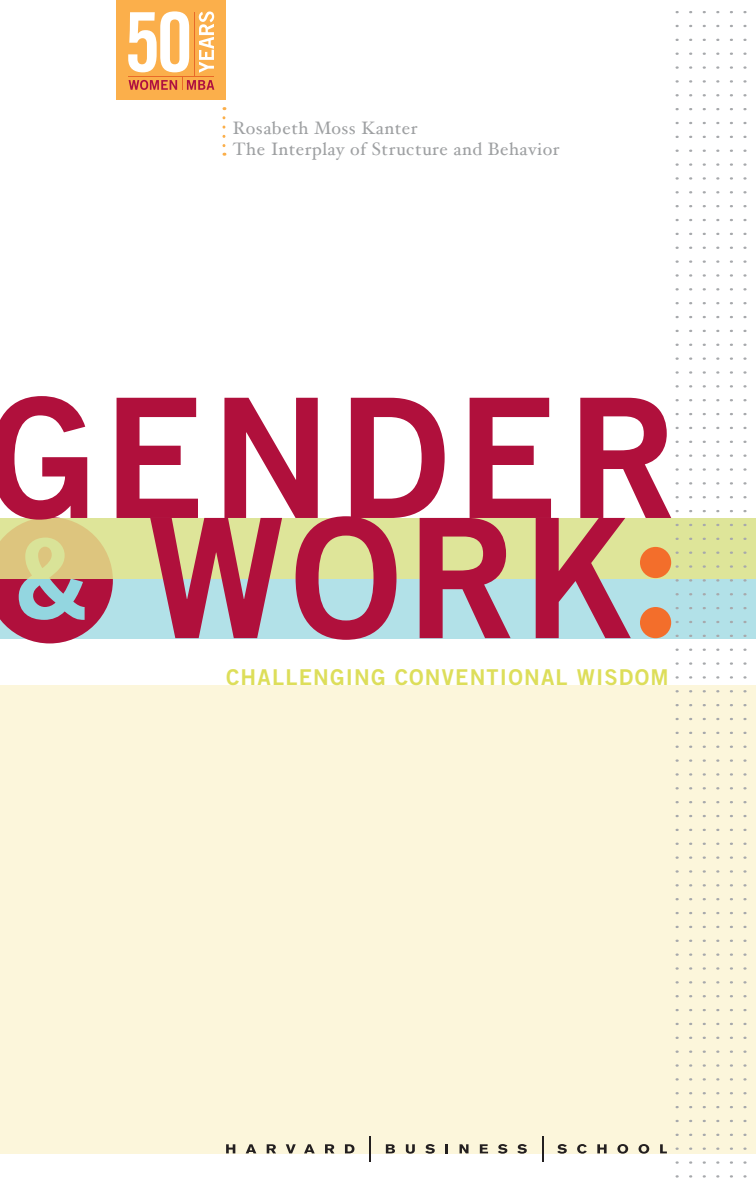
<style>
.page{position:relative;width:756px;height:1188px;background:#fff}
.page>*{position:absolute;margin:0;border:0;box-sizing:border-box;transform-origin:0 0}
.t1{font:166.5px "Trade Gothic Bold Two";letter-spacing:.035em;color:#b0103c}
.t2{font:111px "Trade Gothic Bold Two";color:#93d6e0}
.t3{font:21.75px "Trade Gothic Bold Two";letter-spacing:.055em;color:#ddde5a}
.t4{font:18px "Hoefler Text";letter-spacing:.03em;color:#9ea0a2}
</style>
<div class="page">
<div style="left:0;top:685px;width:756px;height:468px;background:#fcf6db"></div>
<div style="left:0;top:518px;width:756px;height:120px;background:#b2e1e8"></div>
<svg style="left:226px;top:1144px;width:9px;height:9px"></svg>
<svg style="left:246px;top:1144px;width:10px;height:9px"></svg>
<svg style="left:267px;top:1144px;width:9px;height:9px"></svg>
<svg style="left:286px;top:1144px;width:10px;height:9px"></svg>
<svg style="left:304px;top:1144px;width:11px;height:9px"></svg>
<svg style="left:325px;top:1144px;width:9px;height:9px"></svg>
<svg style="left:345px;top:1144px;width:9px;height:9px"></svg>
<svg style="left:386px;top:1144px;width:9px;height:9px"></svg>
<svg style="left:406px;top:1144px;width:9px;height:10px"></svg>
<svg style="left:425px;top:1144px;width:10px;height:10px"></svg>
<svg style="left:446px;top:1144px;width:2px;height:9px"></svg>
<svg style="left:460px;top:1144px;width:9px;height:9px"></svg>
<svg style="left:480px;top:1144px;width:8px;height:9px"></svg>
<svg style="left:498px;top:1144px;width:9px;height:10px"></svg>
<svg style="left:517px;top:1144px;width:10px;height:10px"></svg>
<svg style="left:557px;top:1144px;width:10px;height:10px"></svg>
<svg style="left:577px;top:1144px;width:10px;height:10px"></svg>
<svg style="left:597px;top:1144px;width:10px;height:9px"></svg>
<svg style="left:617px;top:1144px;width:11px;height:10px"></svg>
<svg style="left:639px;top:1144px;width:10px;height:10px"></svg>
<svg style="left:660px;top:1144px;width:7px;height:9px"></svg>
<svg style="left:542px;top:1136px;width:1px;height:26px"></svg>
<svg style="left:369px;top:1136px;width:1px;height:26px"></svg>
<svg style="left:222px;top:118px;width:3px;height:38px"></svg>
<svg style="left:0;top:517px;width:113px;height:126px"></svg>
<div style="left:117px;top:0;width:109px;height:100px;background:#fbaf4b"></div>
<svg style="left:128px;top:11px;width:86px;height:79px"></svg>
<svg style="left:0;top:518px;width:756px;height:60px;fill:#dee599"></svg>
<div style="left:640px;top:547px;width:31px;height:31px;background:#f36e2b;border-radius:50%"></div>
<div style="left:640px;top:607px;width:31px;height:31px;background:#f36e2b;border-radius:50%"></div>
<p class="t4" style="left:233px;top:117px;width:186px">Rosabeth Moss Kanter</p>
<p class="t4" style="left:233px;top:138px;width:328px">The Interplay of Structure and Behavior</p>
<p class="t1" style="left:-14px;top:355px;width:693px">GENDER</p>
<p class="t1" style="left:147px;top:475px;width:488px">WORK</p>
<p class="t2" style="left:14px;top:510px;width:76px">&amp;</p>
<p class="t3" style="left:226px;top:663px;width:444px">CHALLENGING CONVENTIONAL WISDOM</p>
</div>
